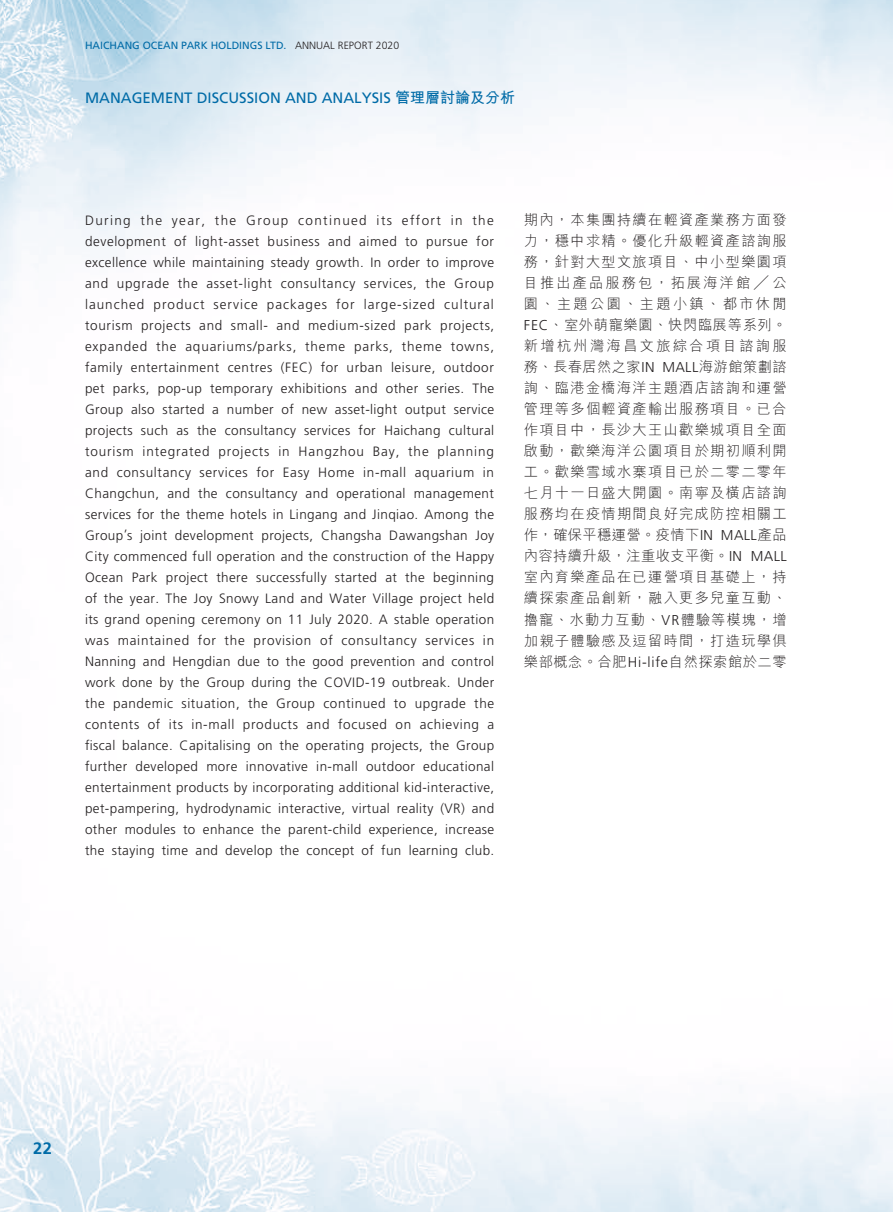
<style>
.page{position:relative;width:893px;height:1212px;background:#fff}
.page>*{position:absolute;margin:0;border:0;box-sizing:border-box;transform-origin:0 0}
.t1{font:700 16.5px "Frutiger LT Std";color:#006ba7}
.t2{font:15px "Frutiger LT Std";color:#006ba7}
.t3{font:300 14.25px/21px "M Hei HK";letter-spacing:.08em;color:#231f20;text-align:justify}
.t4{font:300 13.5px/21px "Frutiger LT Std";letter-spacing:.03em;color:#231f20;text-align:justify}
.t5{font:10.5px "Frutiger LT Std";color:#006ba7}
.s1{font-weight:300;color:#231f20}
.s2{font-family:"M Hei HK";font-weight:700}
.s3{font-family:"Frutiger LT Std"}
</style>
<div class="page">
<img style="left:0;top:0;width:893px;height:1212px">
<p class="t5" style="left:85px;top:39px;width:316px">HAICHANG OCEAN PARK HOLDINGS LTD. <span class="s1">Annual REPORT 2020</span></p>
<p class="t2" style="left:85px;top:89px;width:431px">MANAGEMENT DISCUSSION AND ANALYSIS <span class="s2">管理層討論及分析</span></p>
<p class="t4" style="left:85px;top:210px;width:411px">During the year, the Group continued its effort in the development of light-asset business and aimed to pursue for excellence while maintaining steady growth. In order to improve and upgrade the asset-light consultancy services, the Group launched product service packages for large-sized cultural tourism projects and small- and medium-sized park projects, expanded the aquariums/parks, theme parks, theme towns, family entertainment centres (FEC) for urban leisure, outdoor pet parks, pop-up temporary exhibitions and other series. The Group also started a number of new asset-light output service projects such as the consultancy services for Haichang cultural tourism integrated projects in Hangzhou Bay, the planning and consultancy services for Easy Home in-mall aquarium in Changchun, and the consultancy and operational management services for the theme hotels in lingang and Jinqiao. Among the Group’s joint development projects, Changsha Dawangshan Joy City commenced full operation and the construction of the Happy Ocean Park project there successfully started at the beginning of the year. The Joy Snowy land and Water Village project held its grand opening ceremony on 11 July 2020. A stable operation was maintained for the provision of consultancy services in nanning and Hengdian due to the good prevention and control work done by the Group during the COVID-19 outbreak. under the pandemic situation, the Group continued to upgrade the contents of its in-mall products and focused on achieving a fiscal balance. Capitalising on the operating projects, the Group further developed more innovative in-mall outdoor educational entertainment products by incorporating additional kid-interactive, pet-pampering, hydrodynamic interactive, virtual reality (VR) and other modules to enhance the parent-child experience, increase the staying time and develop the concept of fun learning club.</p>
<p class="t3" style="left:524px;top:209px;width:264px">期內，本集團持續在輕資產業務方面發力，穩中求精。優化升級輕資產諮詢服務，針對大型文旅項目、中小型樂園項目推出產品服務包，拓展海洋館╱公園、主題公園、主題小鎮、都市休閒<span class="s3">FEC</span>、室外萌寵樂園、快閃臨展等系列。新增杭州灣海昌文旅綜合項目諮詢服務、長春居然之家<span class="s3">In MAll</span>海游館策劃諮詢、臨港金橋海洋主題酒店諮詢和運營管理等多個輕資產輸出服務項目。已合作項目中，長沙大王山歡樂城項目全面啟動，歡樂海洋公園項目於期初順利開工。歡樂雪域水寨項目已於二零二零年七月十一日盛大開園。南寧及橫店諮詢服務均在疫情期間良好完成防控相關工作，確保平穩運營。疫情下<span class="s3">In MAll</span>產品內容持續升級，注重收支平衡。<span class="s3">In MAll</span>室內育樂產品在已運營項目基礎上，持續探索產品創新，融入更多兒童互動、擼寵、水動力互動、<span class="s3">VR</span>體驗等模塊，增加親子體驗感及逗留時間，打造玩學俱樂部概念。合肥<span class="s3">Hi-life</span>自然探索館於二零</p>
<p class="t1" style="left:33px;top:1139px;width:20px">22</p>
</div>
